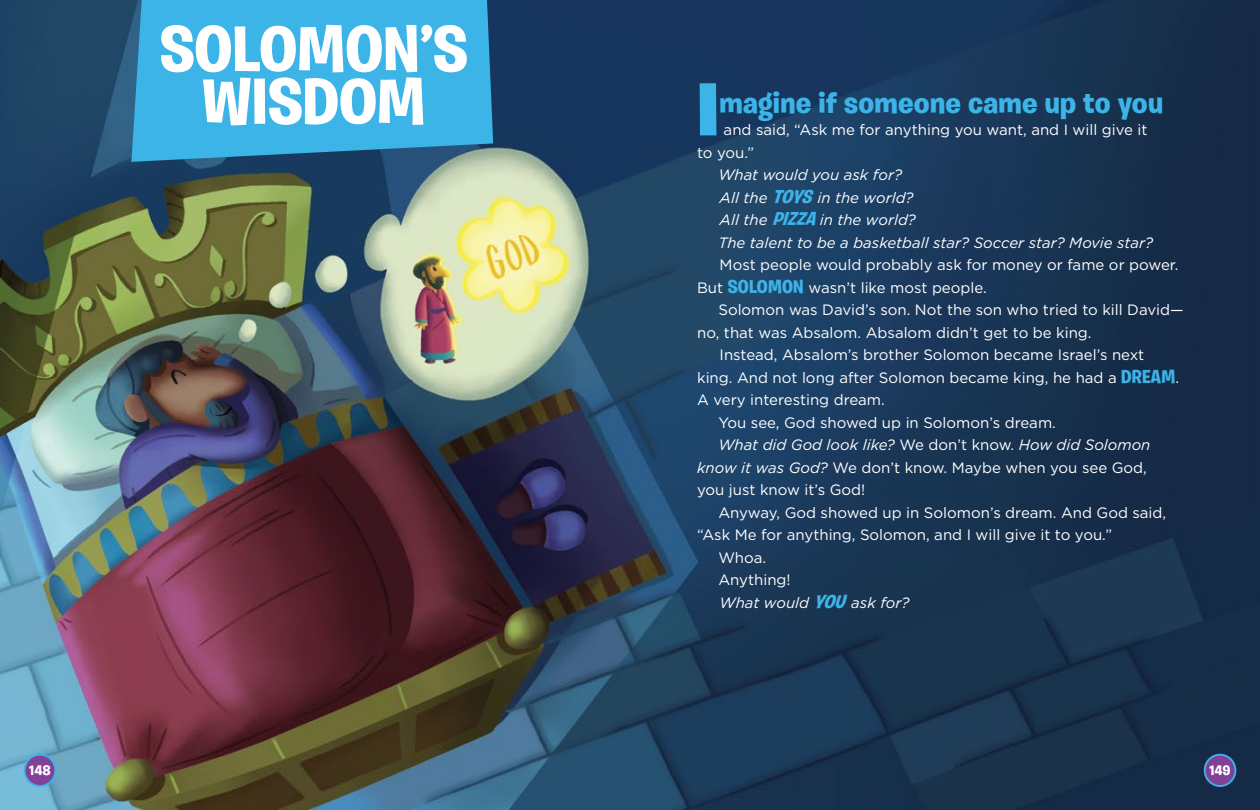
<style>
.page{position:relative;width:1260px;height:810px;background:#fff}
.page>*{position:absolute;margin:0;border:0;box-sizing:border-box;transform-origin:0 0}
.t1{font:900 75px "Burbank Big";color:#3cb4e7}
.t2{font:700 65px/52.5px "Burbank Big";color:#fff;text-align:center}
.t3{font:700 30px "Burbank Big";letter-spacing:.01em;color:#3cb4e7}
.t4{font:15px/22.5px "Gotham";color:#fff}
.t5{font:italic 15px/22.5px "Gotham";color:#fff}
.t6{font:700 13.75px "Burbank Big";letter-spacing:.03em;color:#fff}
.s1{font-family:"Burbank Big";font-weight:700;font-size:18.75px;color:#3cb4e7}
.s2{font-style:normal}
.s3{font-style:italic}
</style>
<div class="page">
<img style="left:0;top:0;width:1260px;height:810px">
<div style="left:25px;top:755px;width:30px;height:31px;background:#824199;border-radius:50%"></div>
<div style="left:24px;top:754px;width:32px;height:33px;border:2px solid #3cb4e7;border-radius:50%"></div>
<div style="left:1205px;top:755px;width:30px;height:31px;background:#824199;border-radius:50%"></div>
<div style="left:1204px;top:754px;width:32px;height:33px;border:2px solid #3cb4e7;border-radius:50%"></div>
<svg style="left:131px;top:0;width:362px;height:162px;background:#3aacdd"></svg>
<h2 class="t2" style="left:160px;top:23px;width:309px">SOLOMON’S<br>WISDOM</h2>
<h1 class="t1" style="left:697px;top:63px;width:23px">I</h1>
<h3 class="t3" style="left:720px;top:84px;width:445px">magine if someone came up to you</h3>
<p class="t4" style="left:697px;top:118px;width:452px;text-indent:27px">and said, “Ask me for anything you want, and I will give it to you.”</p>
<p class="t5" style="left:718px;top:163px;width:436px">What would you ask for?<br>All the <span class="s1">TOYS</span>in the world?<br>All the <span class="s1">PIZZA</span>in the world?<br>The talent to be a basketball star? Soccer star? Movie star?</p>
<p class="t4" style="left:697px;top:253px;width:483px;text-indent:22px">Most people would probably ask for money or fame or power.<br>But <span class="s1">SOLOMON</span> wasn’t like most people.</p>
<p class="t4" style="left:718px;top:298px;width:467px">Solomon was David’s son. Not the son who tried to kill David—</p>
<p class="t4" style="left:697px;top:321px;width:396px">no, that was Absalom. Absalom didn’t get to be king.</p>
<p class="t4" style="left:720px;top:343px;width:426px">Instead, Absalom’s brother Solomon became Israel’s next</p>
<p class="t4" style="left:697px;top:366px;width:483px">king. And not long after Solomon became king, he had a <span class="s1">DREAM</span>.</p>
<p class="t4" style="left:697px;top:388px;width:189px">A very interesting dream.</p>
<p class="t4" style="left:718px;top:411px;width:339px">You see, God showed up in Solomon’s dream.</p>
<p class="t5" style="left:718px;top:433px;width:434px">What did God look like? <span class="s2">We don’t know.</span> How did Solomon</p>
<p class="t4" style="left:697px;top:456px;width:451px"><span class="s3">know it was God?</span> We don’t know. Maybe when you see God,</p>
<p class="t4" style="left:697px;top:478px;width:170px">you just know it’s God!</p>
<p class="t4" style="left:718px;top:501px;width:449px">Anyway, God showed up in Solomon’s dream. And God said,</p>
<p class="t4" style="left:697px;top:523px;width:416px">“Ask Me for anything, Solomon, and I will give it to you.”</p>
<p class="t4" style="left:718px;top:546px;width:49px">Whoa.</p>
<p class="t4" style="left:718px;top:568px;width:74px">Anything!</p>
<p class="t5" style="left:720px;top:591px;width:191px">What would <span class="s1">YOU</span>ask for?</p>
<p class="t6" style="left:29px;top:762px;width:23px">148</p>
<p class="t6" style="left:1209px;top:762px;width:23px">149</p>
</div>
